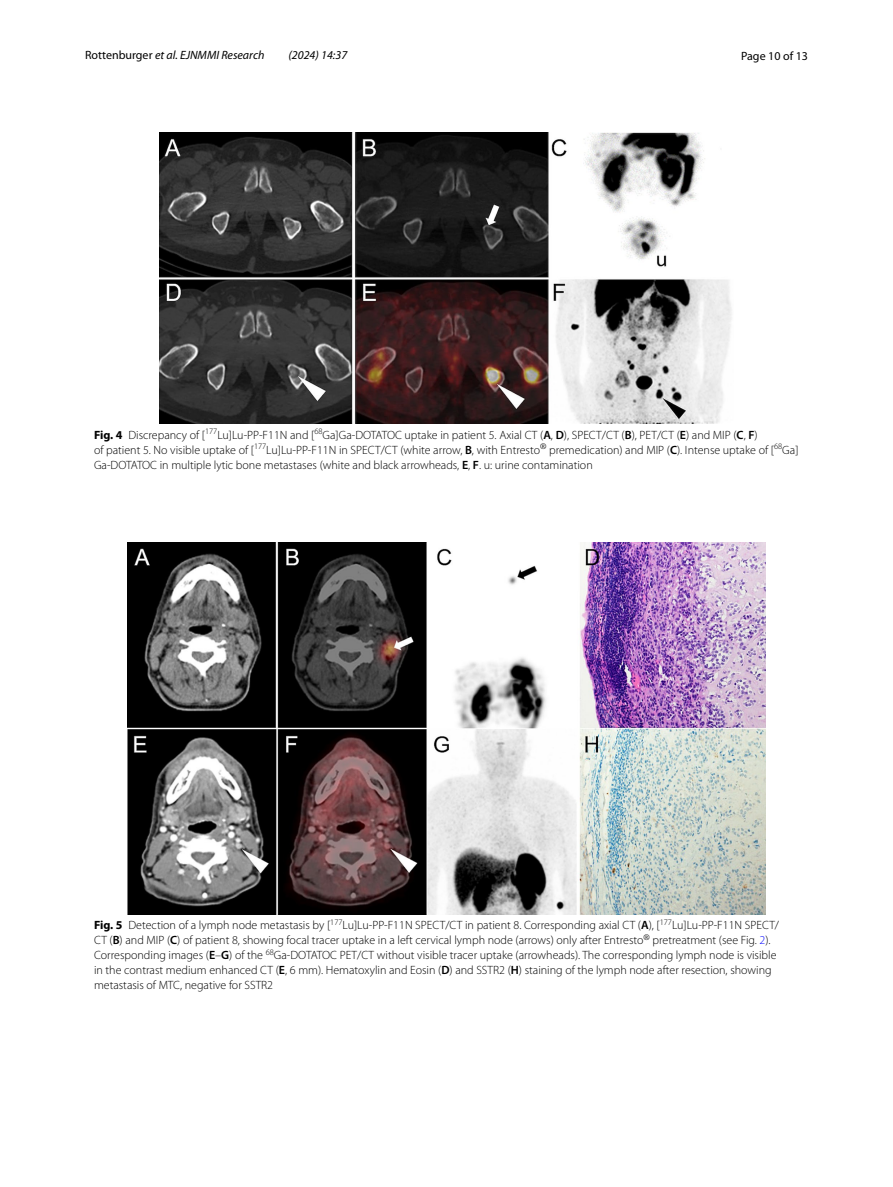
<style>
.page{position:relative;width:893px;height:1187px;background:#fff}
.page>*{position:absolute;margin:0;border:0;box-sizing:border-box;transform-origin:0 0}
.t1{font:300 12px/15px "Myriad Pro";color:#000}
.t2{font:italic 12px "Myriad Pro";color:#000}
.t3{font:12px "Myriad Pro";color:#000}
.s1{font-style:normal}
.s2{font-weight:700}
.s3{font-weight:600}
.s4{color:#00f}
</style>
<div class="page">
<img style="left:160px;top:133px;width:572px;height:290px">
<img style="left:127px;top:542px;width:638px;height:372px">
<p class="t2" style="left:85px;top:48px;width:181px"><span class="s1">Rottenburger</span> et al. EJNMMI Research</p>
<p class="t2" style="left:288px;top:48px;width:60px">(2024) 14:37</p>
<p class="t3" style="left:741px;top:48px;width:68px">Page 10 of 13</p>
<p class="t1" style="left:94px;top:427px;width:706px"><span class="s2">Fig. 4</span> Discrepancy of -[<sup>177</sup>Lu]Lu-PP-F11N and -[<sup>68</sup>Ga]Ga-DOTATOC uptake in patient 5. Axial CT (<span class="s3">A</span>, <span class="s3">D</span>), SPECT/CT (<span class="s3">B</span>), PET/CT (<span class="s3">E</span>) and MIP (<span class="s3">C</span>, <span class="s3">F</span>)<br>of patient 5. No visible uptake of -[<sup>177</sup>Lu]Lu-PP-F11N in SPECT/CT (white arrow, <span class="s3">B</span>, with -Entresto<sup>®</sup> premedication) and MIP (<span class="s3">C</span>). Intense uptake of -[<sup>68</sup>Ga]<br>Ga-DOTATOC in multiple lytic bone metastases (white and black arrowheads, <span class="s3">E</span>, <span class="s3">F</span>. u: urine contamination</p>
<p class="t1" style="left:94px;top:918px;width:687px"><span class="s2">Fig. 5</span> Detection of a lymph node metastasis by -[<sup>177</sup>Lu]Lu-PP-F11N SPECT/CT in patient 8. Corresponding axial CT (<span class="s3">A</span>), [<sup>177</sup>Lu]Lu-PP-F11N SPECT/ CT (<span class="s3">B</span>) and MIP (<span class="s3">C</span>) of patient 8, showing focal tracer uptake in a left cervical lymph node (arrows) only after -Entresto<sup>®</sup> pretreatment (see Fig. <span class="s4">2</span>).<br>Corresponding images (<span class="s3">E</span>–<span class="s3">G</span>) of the <sup>68</sup>Ga-DOTATOC PET/CT without visible tracer uptake (arrowheads). The corresponding lymph node is visible in the contrast medium enhanced CT (<span class="s3">E</span>, 6 mm). Hematoxylin and Eosin (<span class="s3">D</span>) and SSTR2 (<span class="s3">H</span>) staining of the lymph node after resection, showing metastasis of MTC, negative for SSTR2</p>
</div>
